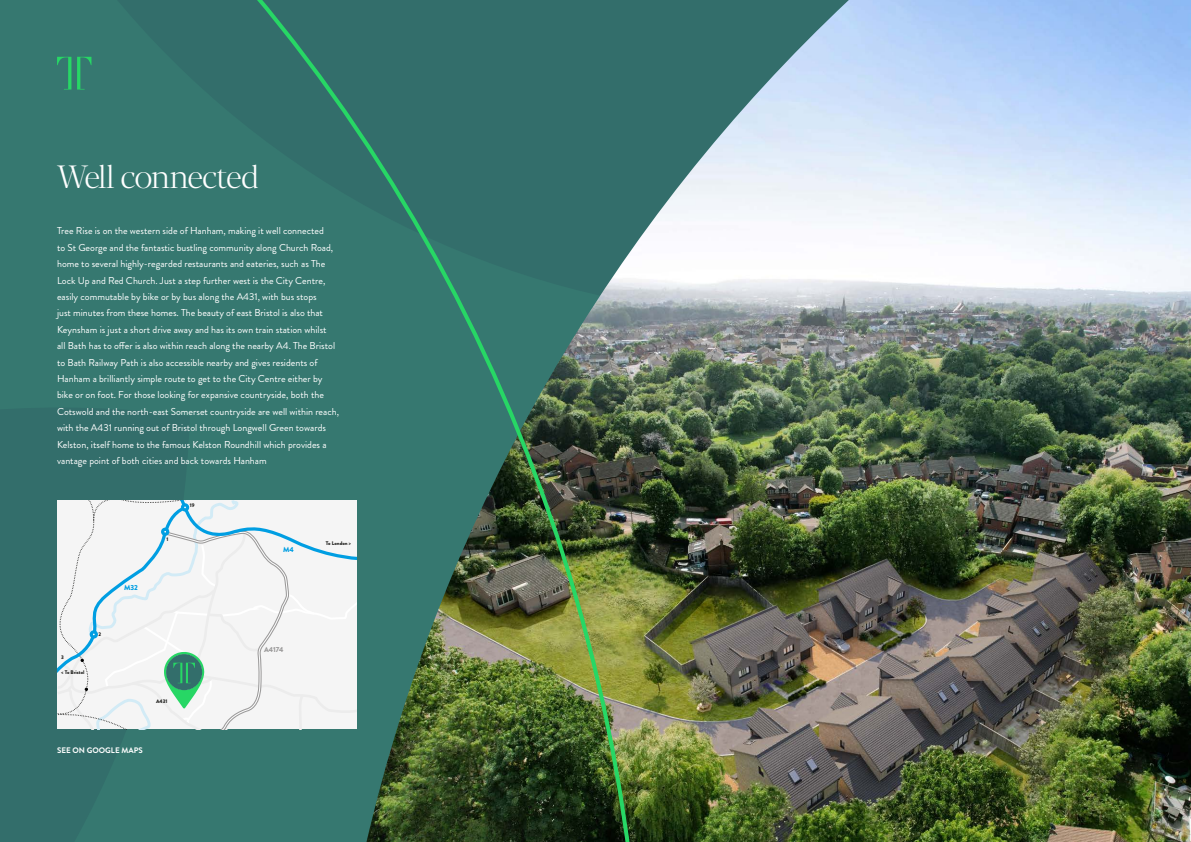
<style>
.page{position:relative;width:1191px;height:842px;background:#fff}
.page>*{position:absolute;margin:0;border:0;box-sizing:border-box;transform-origin:0 0}
.t1{font:300 32px "Blacker Pro Dis";letter-spacing:-.045em;color:#fff}
.t2{font:10px/16.4px "Brandon Grotesque";color:#fff}
.t3{font:700 8px "Brandon Grotesque";color:#fff}
.t4{font:900 7.3px "Brandon Grotesque";color:#009ee2}
.t5{font:900 7.3px "Brandon Grotesque";letter-spacing:-.005em;color:#9c9b9b}
.t6{font:900 5.3px "Brandon Grotesque";color:#1d1d1b}
</style>
<div class="page">
<img style="left:819px;top:0;width:372px;height:842px">
<img style="left:0;top:0;width:819px;height:842px">
<svg style="left:57px;top:57px;width:14px;height:33px"></svg>
<svg style="left:77px;top:57px;width:14px;height:33px"></svg>
<h1 class="t1" style="left:57px;top:157px;width:203px">Well connected</h1>
<p class="t2" style="left:57px;top:223px;width:283px">Tree Rise is on the western side of Hanham, making it well connected<br>to St George and the fantastic bustling community along Church Road, home to several highly-regarded restaurants and eateries, such as The Lock Up and Red Church. Just a step further west is the City Centre, easily commutable by bike or by bus along the A431, with bus stops<br>just minutes from these homes. The beauty of east Bristol is also that Keynsham is just a short drive away and has its own train station whilst<br>all Bath has to offer is also within reach along the nearby A4. The Bristol to Bath Railway Path is also accessible nearby and gives residents of Hanham a brilliantly simple route to get to the City Centre either by bike or on foot. For those looking for expansive countryside, both the Cotswold and the north-east Somerset countryside are well within reach, with the A431 running out of Bristol through Longwell Green towards Kelston, itself home to the famous Kelston Roundhill which provides a vantage point of both cities and back towards Hanham</p>
<p class="t6" style="left:61px;top:653px;width:4px">3</p>
<p class="t6" style="left:61px;top:668px;width:25px">&lt; To Bristol</p>
<p class="t6" style="left:99px;top:630px;width:4px">2</p>
<p class="t4" style="left:124px;top:582px;width:15px">M32</p>
<p class="t6" style="left:166px;top:536px;width:3px">1</p>
<p class="t6" style="left:156px;top:697px;width:13px">A431</p>
<p class="t3" style="left:57px;top:745px;width:87px">SEE ON GOOGLE MAPS</p>
<p class="t6" style="left:190px;top:502px;width:6px">19</p>
<p class="t4" style="left:283px;top:544px;width:12px">M4</p>
<p class="t6" style="left:326px;top:540px;width:27px">To London &gt;</p>
<p class="t5" style="left:264px;top:644px;width:21px">A4174</p>
</div>
